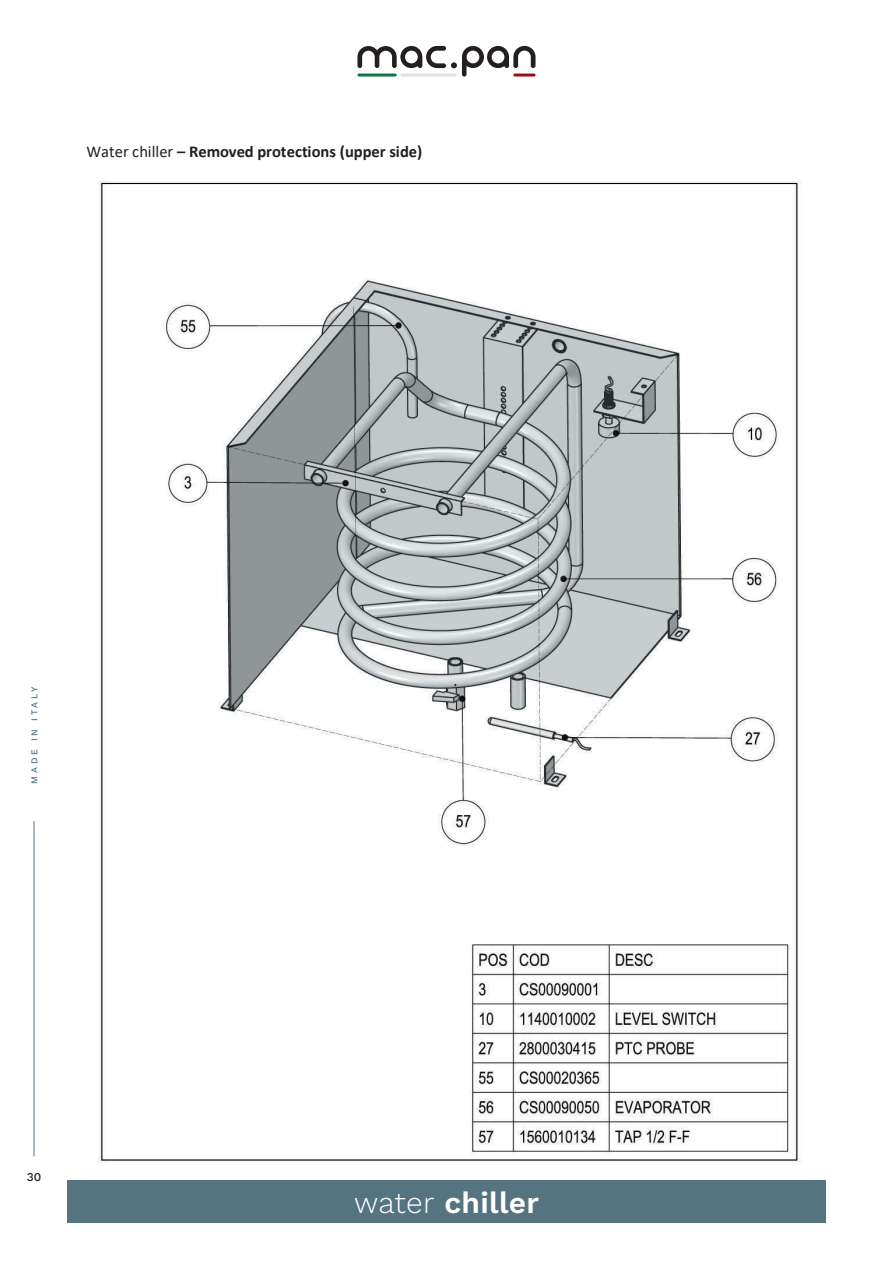
<style>
.page{position:relative;width:893px;height:1263px;background:#fff}
.page>*{position:absolute;margin:0;border:0;box-sizing:border-box;transform-origin:0 0}
.t1{font:600 30px "Work Sans";letter-spacing:.01em;color:#fff}
.t2{font:700 16.5px "Calibri";letter-spacing:-.005em;color:#231f20}
.t3{font:500 12px "Work Sans";color:#231f20}
.t4{font:500 9px "Work Sans";letter-spacing:.3em;color:#557482}
.s1{font-weight:400}
.s2{font-weight:300}
</style>
<div class="page">
<div style="left:67px;top:1180px;width:759px;height:42px;background:#557482"></div>
<hr style="left:34px;top:821px;width:1px;height:335px;background:#557482">
<img style="left:97px;top:180px;width:704px;height:983px">
<svg style="left:357px;top:46px;width:178px;height:31px"></svg>
<hr style="left:513px;top:74px;width:22px;height:3px;background:#990f13;border-radius:2px">
<hr style="left:400px;top:74px;width:57px;height:3px;background:#e0e1e3;border-radius:2px">
<hr style="left:357px;top:74px;width:40px;height:3px;background:#107546;border-radius:2px">
<p class="t2" style="left:86px;top:140px;width:337px"><span class="s1">Water chiller</span> – Removed protections (upper side)</p>
<p class="t4" style="left:28px;top:784px;width:98px;rotate:-90deg">MADE IN ITALY</p>
<p class="t3" style="left:27px;top:1168px;width:16px">30</p>
<h1 class="t1" style="left:354px;top:1180px;width:187px"><span class="s2">water</span> chiller</h1>
</div>
